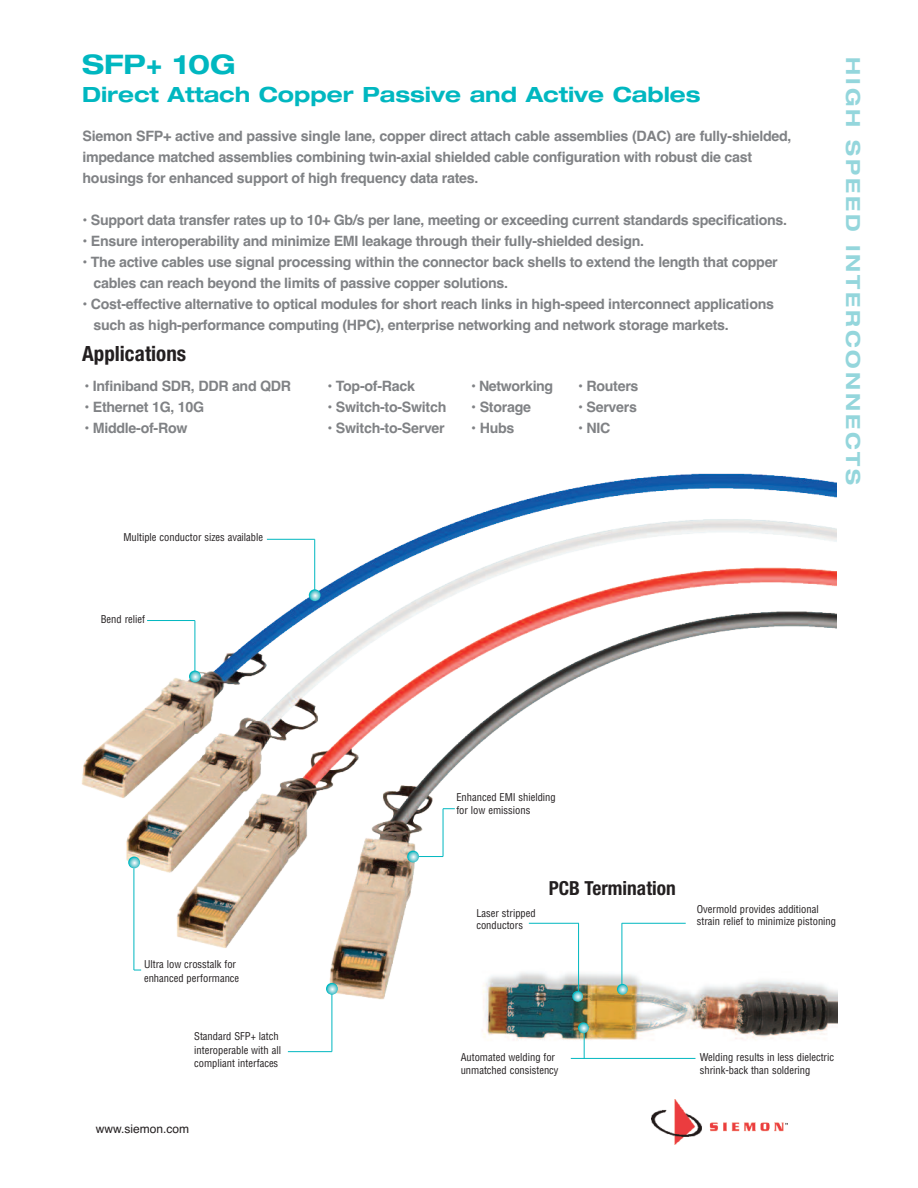
<style>
.page{position:relative;width:918px;height:1188px;background:#fff}
.page>*{position:absolute;margin:0;border:0;box-sizing:border-box;transform-origin:0 0}
.t1{font:700 expanded 27px "Helvetica Neue";color:#00b7c0}
.t2{font:700 expanded 21px "Helvetica Neue";color:#00b7c0}
.t3{font:700 condensed 21px "Helvetica Neue";color:#231f20}
.t4{font:700 expanded 19.5px "Helvetica Neue";letter-spacing:.15em;color:#94d6dc}
.t5{font:700 condensed 19.35px "Helvetica Neue";color:#231f20}
.t6{font:700 14.25px/21px "Helvetica";letter-spacing:-.02em;color:#808285}
.t7{font:12px "Helvetica";color:#231f20}
.t8{font:condensed 10.5px/13.5px "Helvetica";color:#231f20}
</style>
<div class="page">
<img style="left:81px;top:473px;width:756px;height:558px">
<hr style="left:267px;top:539px;width:48px;height:1px;background:#00b7c0">
<hr style="left:314px;top:539px;width:1px;height:60px;background:#00b7c0">
<svg style="left:309px;top:589px;width:12px;height:12px"></svg>
<hr style="left:147px;top:620px;width:48px;height:1px;background:#00b7c0">
<hr style="left:195px;top:621px;width:1px;height:59px;background:#00b7c0">
<svg style="left:189px;top:671px;width:12px;height:11px"></svg>
<svg style="left:128px;top:857px;width:12px;height:11px"></svg>
<hr style="left:134px;top:868px;width:1px;height:102px;background:#00b7c0">
<hr style="left:443px;top:809px;width:1px;height:48px;background:#00b7c0">
<hr style="left:413px;top:856px;width:30px;height:1px;background:#00b7c0">
<svg style="left:407px;top:851px;width:12px;height:11px"></svg>
<svg style="left:443px;top:808px;width:12px;height:1px"></svg>
<hr style="left:332px;top:989px;width:1px;height:63px;background:#00b7c0">
<svg style="left:326px;top:983px;width:12px;height:12px"></svg>
<hr style="left:288px;top:1051px;width:44px;height:1px;background:#00b7c0">
<img style="left:652px;top:1100px;width:135px;height:45px">
<img style="left:471px;top:938px;width:367px;height:121px">
<hr style="left:578px;top:923px;width:1px;height:70px;background:#00b7c0">
<hr style="left:529px;top:923px;width:50px;height:1px;background:#00b7c0">
<hr style="left:571px;top:1058px;width:124px;height:1px;background:#00b7c0">
<svg style="left:572px;top:991px;width:11px;height:11px"></svg>
<svg style="left:578px;top:1022px;width:11px;height:37px"></svg>
<hr style="left:622px;top:923px;width:1px;height:64px;background:#00b7c0">
<svg style="left:617px;top:984px;width:11px;height:11px"></svg>
<hr style="left:622px;top:923px;width:64px;height:1px;background:#00b7c0">
<h1 class="t1" style="left:82px;top:55px;width:155px">SFP+ 10G</h1>
<h2 class="t2" style="left:82px;top:87px;width:620px">Direct Attach Copper Passive and Active Cables</h2>
<p class="t6" style="left:82px;top:126px;width:711px">Siemon SFP+ active and passive single lane, copper direct attach cable assemblies (DAC) are fully-shielded, impedance matched assemblies combining twin-axial shielded cable configuration with robust die cast housings for enhanced support of high frequency data rates.</p>
<p class="t6" style="left:82px;top:210px;width:706px">• Support data transfer rates up to 10+ Gb/s per lane, meeting or exceeding current standards specifications.</p>
<p class="t6" style="left:82px;top:231px;width:563px">• Ensure interoperability and minimize EMI leakage through their fully-shielded design.</p>
<p class="t6" style="left:94px;top:252px;width:686px;text-indent:-11px">• The active cables use signal processing within the connector back shells to extend the length that copper cables can reach beyond the limits of passive copper solutions.</p>
<p class="t6" style="left:94px;top:294px;width:682px;text-indent:-11px">• Cost-effective alternative to optical modules for short reach links in high-speed interconnect applications such as high-performance computing (HPC), enterprise networking and network storage markets.</p>
<h2 class="t3" style="left:82px;top:346px;width:106px">Applications</h2>
<p class="t6" style="left:84px;top:375px;width:208px">• Infiniband SDR, DDR and QDR</p>
<p class="t6" style="left:84px;top:396px;width:121px">• Ethernet 1G, 10G</p>
<p class="t6" style="left:84px;top:417px;width:105px">• Middle-of-Row</p>
<p class="t6" style="left:327px;top:376px;width:89px">• Top-of-Rack</p>
<p class="t6" style="left:327px;top:397px;width:120px">• Switch-to-Switch</p>
<p class="t6" style="left:327px;top:418px;width:119px">• Switch-to-Server</p>
<p class="t6" style="left:471px;top:376px;width:83px">• Networking</p>
<p class="t6" style="left:471px;top:397px;width:61px">• Storage</p>
<p class="t6" style="left:471px;top:418px;width:45px">• Hubs</p>
<p class="t6" style="left:578px;top:376px;width:62px">• Routers</p>
<p class="t6" style="left:578px;top:397px;width:60px">• Servers</p>
<p class="t6" style="left:578px;top:418px;width:34px">• NIC</p>
<p class="t8" style="left:123px;top:532px;width:141px">Multiple conductor sizes available</p>
<p class="t8" style="left:101px;top:613px;width:46px">Bend relief</p>
<h3 class="t4" style="left:860px;top:57px;width:430px;rotate:90deg">HIGH SPEED INTERCONNECTS</h3>
<p class="t8" style="left:144px;top:959px;width:97px">Ultra low crosstalk for enhanced performance</p>
<p class="t8" style="left:194px;top:1031px;width:88px">Standard SFP+ latch interoperable with all compliant interfaces</p>
<p class="t7" style="left:96px;top:1122px;width:95px">www.siemon.com</p>
<p class="t8" style="left:456px;top:791px;width:101px">Enhanced EMI shielding for low emissions</p>
<p class="t8" style="left:476px;top:908px;width:61px;line-height:12.5px">Laser stripped conductors</p>
<h3 class="t5" style="left:549px;top:881px;width:129px">PCB Termination</h3>
<p class="t8" style="left:697px;top:904px;width:141px;line-height:12.5px">Overmold provides additional strain relief to minimize pistoning</p>
<p class="t8" style="left:461px;top:1052px;width:99px;line-height:12.5px">Automated welding for unmatched consistency</p>
<p class="t8" style="left:700px;top:1052px;width:136px;line-height:12.5px">Welding results in less dielectric shrink-back than soldering</p>
</div>
